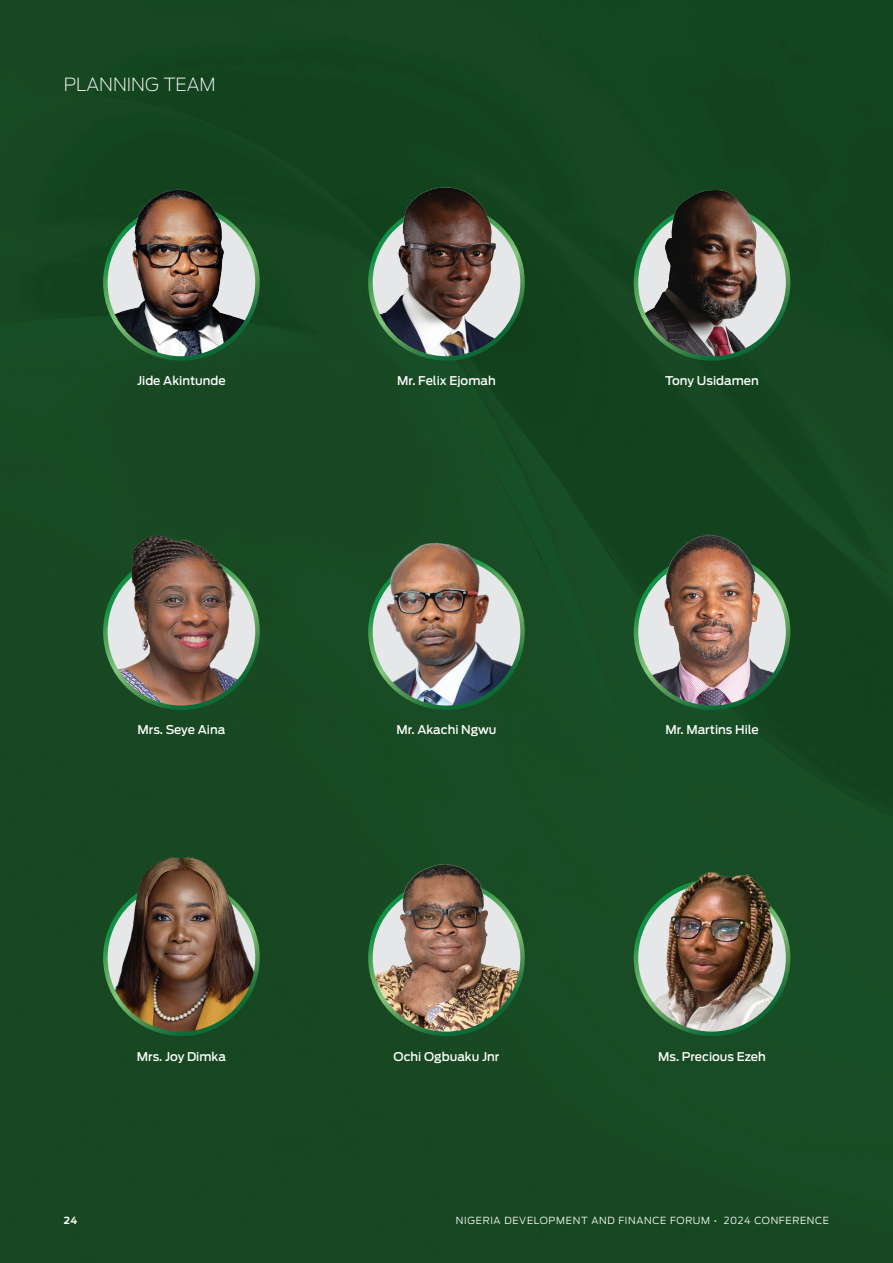
<style>
.page{position:relative;width:893px;height:1263px;background:#174821}
.page>*{position:absolute;margin:0;border:0;box-sizing:border-box;transform-origin:0 0}
.t1{font:200 18px "Ford Antenna";color:#fff}
.t2{font:500 12px "Ford Antenna";color:#fff}
.t3{font:300 9.75px "Ford Antenna";letter-spacing:.07em;color:#fff}
.t4{font:700 9.75px "Ford Antenna";color:#fff}
</style>
<div class="page">
<img style="left:105px;top:206px;width:152px;height:152px;border-radius:76px">
<div style="left:103px;top:204px;width:157px;height:157px;border:4px solid #fff;border-radius:50%"></div>
<img style="left:129px;top:185px;width:111px;height:48px">
<img style="left:636px;top:206px;width:152px;height:152px;border-radius:76px">
<div style="left:634px;top:204px;width:156px;height:157px;border:4px solid #fff;border-radius:50%"></div>
<img style="left:660px;top:183px;width:111px;height:50px">
<img style="left:636px;top:556px;width:152px;height:152px;border-radius:76px">
<div style="left:634px;top:553px;width:156px;height:157px;border:4px solid #fff;border-radius:50%"></div>
<img style="left:660px;top:528px;width:111px;height:54px">
<img style="left:105px;top:882px;width:152px;height:152px;border-radius:76px">
<div style="left:103px;top:879px;width:157px;height:157px;border:4px solid #fff;border-radius:50%"></div>
<img style="left:126px;top:840px;width:111px;height:68px">
<img style="left:370px;top:206px;width:153px;height:152px;border-radius:76px">
<div style="left:368px;top:204px;width:157px;height:157px;border:4px solid #fff;border-radius:50%"></div>
<img style="left:394px;top:183px;width:111px;height:50px">
<img style="left:105px;top:556px;width:152px;height:152px;border-radius:76px">
<div style="left:103px;top:553px;width:157px;height:157px;border:4px solid #fff;border-radius:50%"></div>
<img style="left:129px;top:531px;width:111px;height:51px">
<img style="left:370px;top:556px;width:153px;height:152px;border-radius:76px">
<div style="left:368px;top:553px;width:157px;height:157px;border:4px solid #fff;border-radius:50%"></div>
<img style="left:379px;top:529px;width:126px;height:53px">
<img style="left:636px;top:882px;width:152px;height:152px;border-radius:76px">
<div style="left:634px;top:879px;width:156px;height:157px;border:4px solid #fff;border-radius:50%"></div>
<img style="left:660px;top:867px;width:111px;height:41px">
<img style="left:370px;top:882px;width:153px;height:152px;border-radius:76px">
<div style="left:368px;top:879px;width:157px;height:157px;border:4px solid #fff;border-radius:50%"></div>
<img style="left:396px;top:850px;width:89px;height:69px">
<h1 class="t1" style="left:64px;top:69px;width:153px">PLANNING TEAM</h1>
<p class="t2" style="left:137px;top:370px;width:90px">Jide Akintunde</p>
<p class="t2" style="left:665px;top:370px;width:95px">Tony Usidamen</p>
<p class="t2" style="left:397px;top:370px;width:100px">Mr. Felix Ejomah</p>
<p class="t2" style="left:138px;top:720px;width:89px">Mrs. Seye Aina</p>
<p class="t2" style="left:137px;top:1046px;width:91px">Mrs. Joy Dimka</p>
<p class="t2" style="left:396px;top:720px;width:102px">Mr. Akachi Ngwu</p>
<p class="t2" style="left:665px;top:720px;width:95px">Mr. Martins Hile</p>
<p class="t2" style="left:394px;top:1046px;width:107px">Ochi Ogbuaku Jnr</p>
<p class="t2" style="left:658px;top:1046px;width:109px">Ms. Precious Ezeh</p>
<p class="t4" style="left:64px;top:1212px;width:15px">24</p>
<p class="t3" style="left:456px;top:1212px;width:375px">NIGERIA DEVELOPMENT AND FINANCE FORUM • 2024 CONFERENCE</p>
</div>
